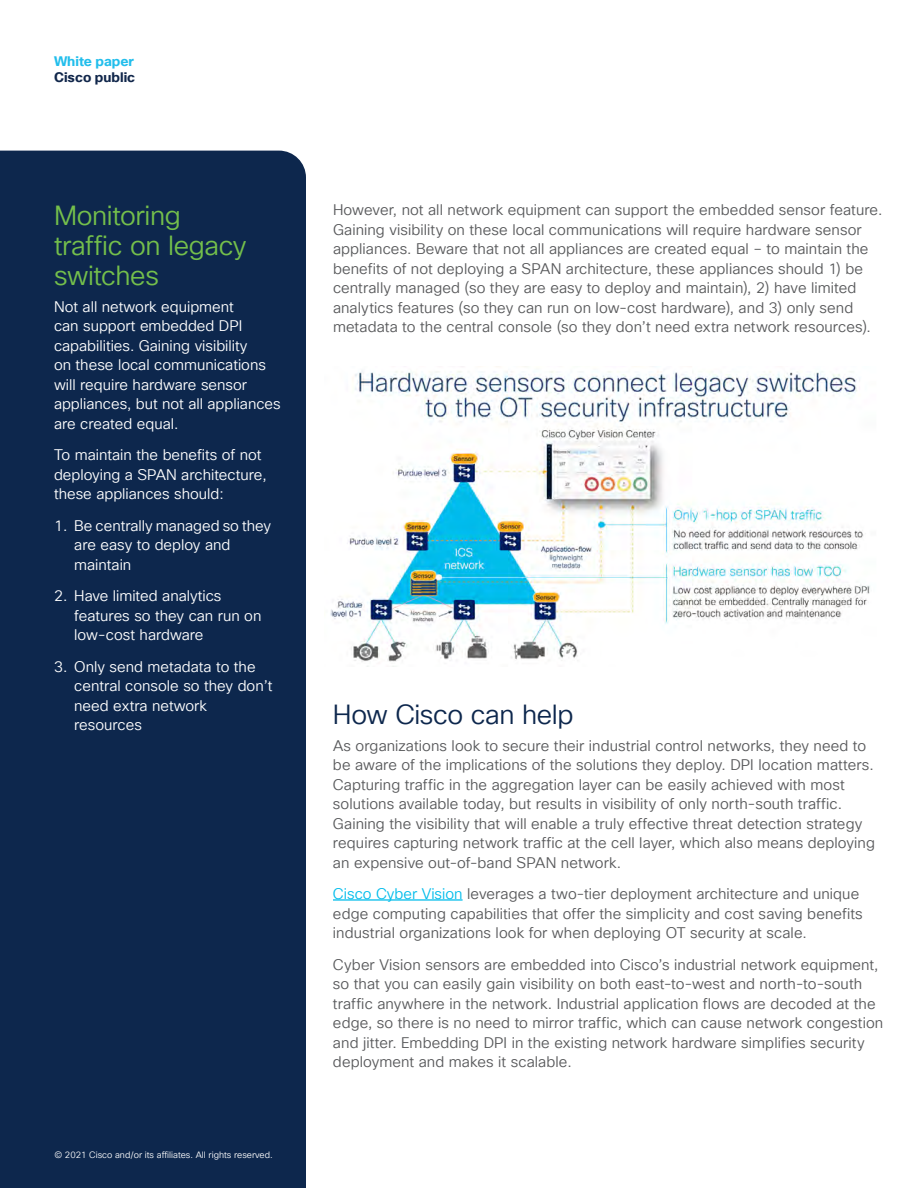
<style>
.page{position:relative;width:918px;height:1188px;background:#fff}
.page>*{position:absolute;margin:0;border:0;box-sizing:border-box;transform-origin:0 0}
.t1{font:27px/30px "Cisco Sans TT Light";letter-spacing:-.015em;color:#74bf4b}
.t2{font:27px "Cisco Sans TT Light";letter-spacing:-.015em;color:#0d274d}
.t3{font:15px/19.5px "Cisco Sans TT Light";letter-spacing:.005em;color:#58595b}
.t4{font:15px/19.5px "Cisco Sans TT Light";color:#fff}
.t5{font:700 13.5px "Cisco Sans TT";color:#11274b}
.t6{font:700 13.5px "Cisco Sans TT";color:#22beec}
.t7{font:9px "Cisco Sans TT Light";color:#fff}
.s1{color:#00bceb}
</style>
<div class="page">
<div style="left:0;top:151px;width:306px;height:1037px;background:#0d274d"></div>
<hr style="left:333px;top:899px;width:130px;height:2px;background:#00bceb">
<img style="left:330px;top:366px;width:540px;height:301px">
<p class="t6" style="left:54px;top:53px;width:82px">White paper</p>
<p class="t5" style="left:54px;top:69px;width:83px">Cisco public</p>
<h1 class="t1" style="left:54px;top:201px;width:194px">Monitoring traffic on legacy switches</h1>
<p class="t4" style="left:54px;top:297px;width:228px">Not all network equipment<br>can support embedded DPI capabilities. Gaining visibility<br>on these local communications will require hardware sensor appliances, but not all appliances are created equal.</p>
<p class="t4" style="left:54px;top:446px;width:214px">To maintain the benefits of not deploying a SPAN architecture, these appliances should:</p>
<p class="t4" style="left:74px;top:516px;width:198px;text-indent:-20px">1. Be centrally managed so they are easy to deploy and maintain</p>
<p class="t4" style="left:74px;top:587px;width:189px;text-indent:-20px">2. Have limited analytics features so they can run on low-cost hardware</p>
<p class="t4" style="left:74px;top:657px;width:200px;text-indent:-20px">3. Only send metadata to the central console so they don’t need extra network resources</p>
<p class="t7" style="left:54px;top:1149px;width:220px">© 2021 Cisco and/or its affiliates. All rights reserved.</p>
<p class="t3" style="left:333px;top:201px;width:551px">However, not all network equipment can support the embedded sensor feature.<br>Gaining visibility on these local communications will require hardware sensor appliances. Beware that not all appliances are created equal – to maintain the benefits of not deploying a SPAN architecture, these appliances should 1) be centrally managed (so they are easy to deploy and maintain), 2) have limited analytics features (so they can run on low-cost hardware), and 3) only send metadata to the central console (so they don’t need extra network resources).</p>
<h1 class="t2" style="left:333px;top:697px;width:242px">How Cisco can help</h1>
<p class="t3" style="left:333px;top:736px;width:543px">As organizations look to secure their industrial control networks, they need to be aware of the implications of the solutions they deploy. DPI location matters.<br>Capturing traffic in the aggregation layer can be easily achieved with most solutions available today, but results in visibility of only north-south traffic.<br>Gaining the visibility that will enable a truly effective threat detection strategy requires capturing network traffic at the cell layer, which also means deploying an expensive out-of-band SPAN network.</p>
<p class="t3" style="left:333px;top:885px;width:531px"><span class="s1">Cisco Cyber Vision</span> leverages a two-tier deployment architecture and unique edge computing capabilities that offer the simplicity and cost saving benefits industrial organizations look for when deploying OT security at scale.</p>
<p class="t3" style="left:333px;top:955px;width:552px">Cyber Vision sensors are embedded into Cisco’s industrial network equipment, so that you can easily gain visibility on both east-to-west and north-to-south traffic anywhere in the network. Industrial application flows are decoded at the edge, so there is no need to mirror traffic, which can cause network congestion and jitter. Embedding DPI in the existing network hardware simplifies security deployment and makes it scalable.</p>
</div>
